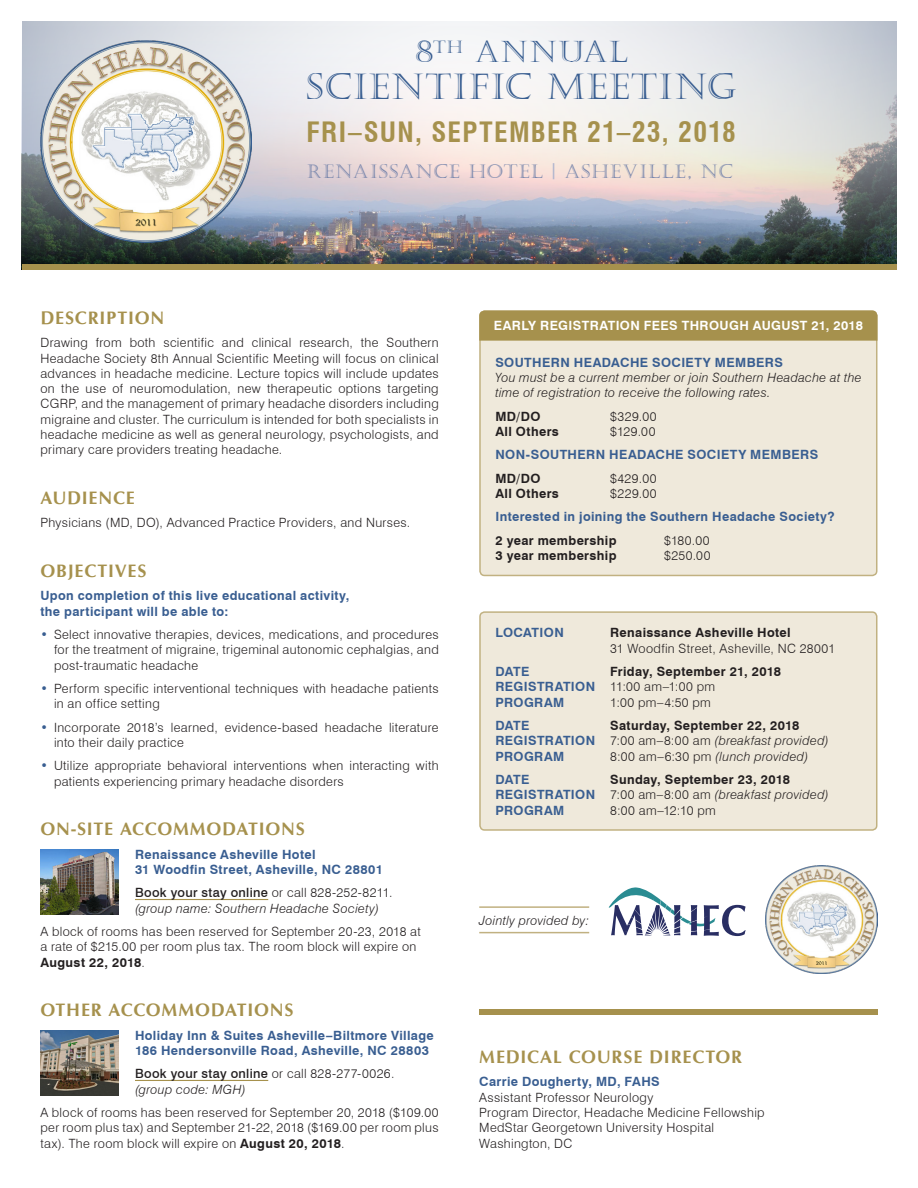
<style>
.page{position:relative;width:918px;height:1188px;background:#fff}
.page>*{position:absolute;margin:0;border:0;box-sizing:border-box;transform-origin:0 0}
.t1{font:36px "Castellar";letter-spacing:.04em;color:#395e91}
.t2{font:30px "Castellar";letter-spacing:.055em;color:#395e91}
.t3{font:700 condensed 27.3px "Swiss 721 BT";letter-spacing:.045em;color:#a6914d}
.t4{font:19.2px "Castellar";letter-spacing:.065em;color:#7886ac}
.Heading{font:700 18px "CG Omega";letter-spacing:.04em;color:#a6914d}
.Small_Content__justi{font:300 12.75px/15.3px "Swiss 721 BT";letter-spacing:.025em;color:#231f20;text-align:justify}
.Small_Content{font:300 12.75px/15.3px "Swiss 721 BT";letter-spacing:.025em;color:#231f20}
.Small_Content-2{font:700 12.75px/15.3px "Swiss 721 BT";letter-spacing:.03em;color:#395e91}
.Small_Heading{font:700 12.75px/15.3px "Swiss 721 BT";letter-spacing:.03em;color:#395e91}
.Small_Content-3{font:italic 300 12.75px/15.3px "Swiss 721 BT";letter-spacing:.025em;color:#231f20}
.Small_Heading-2{font:italic 300 12.75px/15.3px "Swiss 721 BT";letter-spacing:.025em;color:#231f20}
.Small_Heading-3{font:700 12.75px/15.3px "Swiss 721 BT";letter-spacing:.03em;color:#231f20}
.Small_Heading-4{font:700 12.75px "Swiss 721 BT";letter-spacing:.03em;color:#fff}
.Small_Content__justi-2{font:italic 300 12.75px "Swiss 721 BT";letter-spacing:.025em;color:#231f20}
.s1{color:#aeb4cd}
.s2{font-weight:700;color:#395e91}
.s3{font-weight:500;font-style:normal}
.s4{font-style:normal}
.s5{font-weight:700}
.s6{font-weight:500}
.s7{font-style:italic}
.s8{font-weight:700;font-style:normal;color:#395e91}
.s9{font-weight:700;font-style:normal}
</style>
<div class="page">
<img style="left:22px;top:22px;width:874px;height:243px">
<div style="left:22px;top:265px;width:874px;height:5px;background:#a6914d"></div>
<div style="left:479px;top:1009px;width:399px;height:5px;background:#a6914d"></div>
<img style="left:40px;top:40px;width:211px;height:203px">
<hr style="left:479px;top:906px;width:110px;height:2px;background:#c1b181">
<hr style="left:479px;top:932px;width:110px;height:1px;background:#c1b181">
<svg style="left:609px;top:887px;width:137px;height:49px"></svg>
<img style="left:765px;top:866px;width:113px;height:108px">
<div style="left:480px;top:612px;width:397px;height:218px;background:#efe9db;border-radius:5px"></div>
<div style="left:479px;top:611px;width:398px;height:220px;border:2px solid #c1b181;border-radius:5px"></div>
<img style="left:40px;top:849px;width:79px;height:65px">
<hr style="left:135px;top:899px;width:133px;height:1px;background:#a6914d">
<img style="left:40px;top:1030px;width:79px;height:65px">
<hr style="left:135px;top:1080px;width:133px;height:1px;background:#a6914d">
<div style="left:480px;top:311px;width:397px;height:264px;background:#efe9db;border-radius:5px"></div>
<div style="left:479px;top:310px;width:398px;height:266px;border:2px solid #c1b181;border-radius:5px"></div>
<svg style="left:479px;top:310px;width:399px;height:31px"></svg>
<p class="t2" style="left:415px;top:34px;width:214px">8<sup>th</sup> ANNUAL</p>
<p class="t1" style="left:306px;top:66px;width:431px">SCIENTIFIC MEETING</p>
<p class="t3" style="left:307px;top:116px;width:431px">FRI–SUN, SEPTEMBER 21–23, 2018</p>
<p class="t4" style="left:307px;top:161px;width:427px">RENAISSANCE HOTEL <span class="s1">|</span> ASHEVILLE, NC</p>
<p class="Heading" style="left:40px;top:306px;width:125px">DESCRIPTION</p>
<p class="Small_Content__justi" style="left:40px;top:335px;width:400px">Drawing from both scientific and clinical research, the Southern Headache Society 8th Annual Scientific Meeting will focus on clinical advances in headache medicine. Lecture topics will include updates on the use of neuromodulation, new therapeutic options targeting CGRP, and the management of primary headache disorders including migraine and cluster. The curriculum is intended for both specialists in headache medicine as well as general neurology, psychologists, and primary care providers treating headache.</p>
<p class="Heading" style="left:40px;top:486px;width:96px">AUDIENCE</p>
<p class="Small_Content__justi" style="left:40px;top:515px;width:371px">Physicians (MD, DO), Advanced Practice Providers, and Nurses.</p>
<p class="Heading" style="left:40px;top:559px;width:107px">OBJECTIVES</p>
<p class="Small_Content-2" style="left:40px;top:588px;width:311px">Upon completion of this live educational activity, the participant will be able to:</p>
<p class="Small_Content__justi" style="left:54px;top:627px;width:386px;text-indent:-14px"><span class="s2">•</span> Select innovative therapies, devices, medications, and procedures for the treatment of migraine, trigeminal autonomic cephalgias, and post-traumatic headache</p>
<p class="Small_Content__justi" style="left:54px;top:681px;width:386px;text-indent:-14px"><span class="s2">•</span> Perform specific interventional techniques with headache patients in an office setting</p>
<p class="Small_Content__justi" style="left:54px;top:719px;width:386px;text-indent:-14px"><span class="s2">•</span> Incorporate 2018’s learned, evidence-based headache literature into their daily practice</p>
<p class="Small_Content__justi" style="left:54px;top:758px;width:386px;text-indent:-14px"><span class="s2">•</span> Utilize appropriate behavioral interventions when interacting with patients experiencing primary headache disorders</p>
<p class="Heading" style="left:40px;top:818px;width:266px">ON-SITE ACCOMMODATIONS</p>
<p class="Small_Content-2" style="left:135px;top:846px;width:249px">Renaissance Asheville Hotel<br>31 Woodfin Street, Asheville, NC 28801</p>
<p class="Small_Content-3" style="left:135px;top:885px;width:259px"><span class="s3">Book your stay online</span> <span class="s4">or call 828-252-8211. </span>(group name: Southern Headache Society)</p>
<p class="Small_Content" style="left:40px;top:924px;width:382px">A block of rooms has been reserved for September 20-23, 2018 at a rate of $215.00 per room plus tax. The room block will expire on<br><span class="s5">August 22, 2018</span>.</p>
<p class="Heading" style="left:40px;top:999px;width:254px">OTHER ACCOMMODATIONS</p>
<p class="Small_Content-2" style="left:135px;top:1027px;width:300px">Holiday Inn &amp; Suites Asheville–Biltmore Village<br>186 Hendersonville Road, Asheville, NC 28803</p>
<p class="Small_Content" style="left:135px;top:1066px;width:261px"><span class="s6">Book your stay online</span> or call 828-277-0026. <span class="s7">(group code: MGH)</span></p>
<p class="Small_Content__justi" style="left:40px;top:1105px;width:400px">A block of rooms has been reserved for September 20, 2018 ($109.00 per room plus tax) and September 21-22, 2018 ($169.00 per room plus tax). The room block will expire on <span class="s5">August 20, 2018</span>.</p>
<p class="Small_Heading-4" style="left:494px;top:318px;width:371px">EARLY REGISTRATION FEES THROUGH AUGUST 21, 2018</p>
<p class="Small_Heading-2" style="left:495px;top:354px;width:368px"><span class="s8">SOUTHERN HEADACHE SOCIETY MEMBERS<br></span>You must be a current member or join Southern Headache at the time of registration to receive the following rates.</p>
<p class="Small_Heading-3" style="left:495px;top:408px;width:65px">MD/DO<br>All Others</p>
<p class="Small_Heading" style="left:495px;top:447px;width:324px">NON-SOUTHERN HEADACHE SOCIETY MEMBERS</p>
<p class="Small_Heading-3" style="left:495px;top:470px;width:65px">MD/DO<br>All Others</p>
<p class="Small_Heading" style="left:495px;top:509px;width:341px">Interested in joining the Southern Headache Society?</p>
<p class="Small_Heading-3" style="left:495px;top:532px;width:123px">2 year membership<br>3 year membership</p>
<p class="Small_Content" style="left:610px;top:408px;width:48px">$329.00 $129.00</p>
<p class="Small_Content" style="left:610px;top:470px;width:48px">$429.00 $229.00</p>
<p class="Small_Content" style="left:664px;top:532px;width:48px">$180.00 $250.00</p>
<p class="Small_Heading" style="left:495px;top:625px;width:70px">LOCATION</p>
<p class="Small_Heading" style="left:495px;top:664px;width:101px">DATE<br>REGISTRATION<br>PROGRAM</p>
<p class="Small_Heading" style="left:495px;top:718px;width:101px">DATE<br>REGISTRATION<br>PROGRAM</p>
<p class="Small_Heading" style="left:495px;top:772px;width:101px">DATE<br>REGISTRATION<br>PROGRAM</p>
<p class="Small_Content" style="left:610px;top:625px;width:227px"><span class="s5">Renaissance Asheville Hotel<br></span>31 Woodfin Street, Asheville, NC 28001</p>
<p class="Small_Content" style="left:610px;top:664px;width:172px"><span class="s5">Friday, September 21, 2018<br></span>11:00 am–1:00 pm<br>1:00 pm–4:50 pm</p>
<p class="Small_Content-3" style="left:610px;top:718px;width:220px"><span class="s9">Saturday, September 22, 2018<br></span><span class="s4">7:00 am–8:00 am</span> (breakfast provided)<br><span class="s4">8:00 am–6:30 pm</span> (lunch provided)</p>
<p class="Small_Content" style="left:610px;top:772px;width:220px"><span class="s5">Sunday, September 23, 2018<br></span>7:00 am–8:00 am <span class="s7">(breakfast provided)<br></span>8:00 am–12:10 pm</p>
<p class="Small_Content__justi-2" style="left:479px;top:912px;width:111px">Jointly provided by:</p>
<p class="Heading" style="left:479px;top:1045px;width:264px">MEDICAL COURSE DIRECTOR</p>
<p class="Small_Content" style="left:479px;top:1074px;width:287px"><span class="s2">Carrie Dougherty, MD, FAHS<br></span>Assistant Professor Neurology<br>Program Director, Headache Medicine Fellowship MedStar Georgetown University Hospital Washington, DC</p>
</div>
